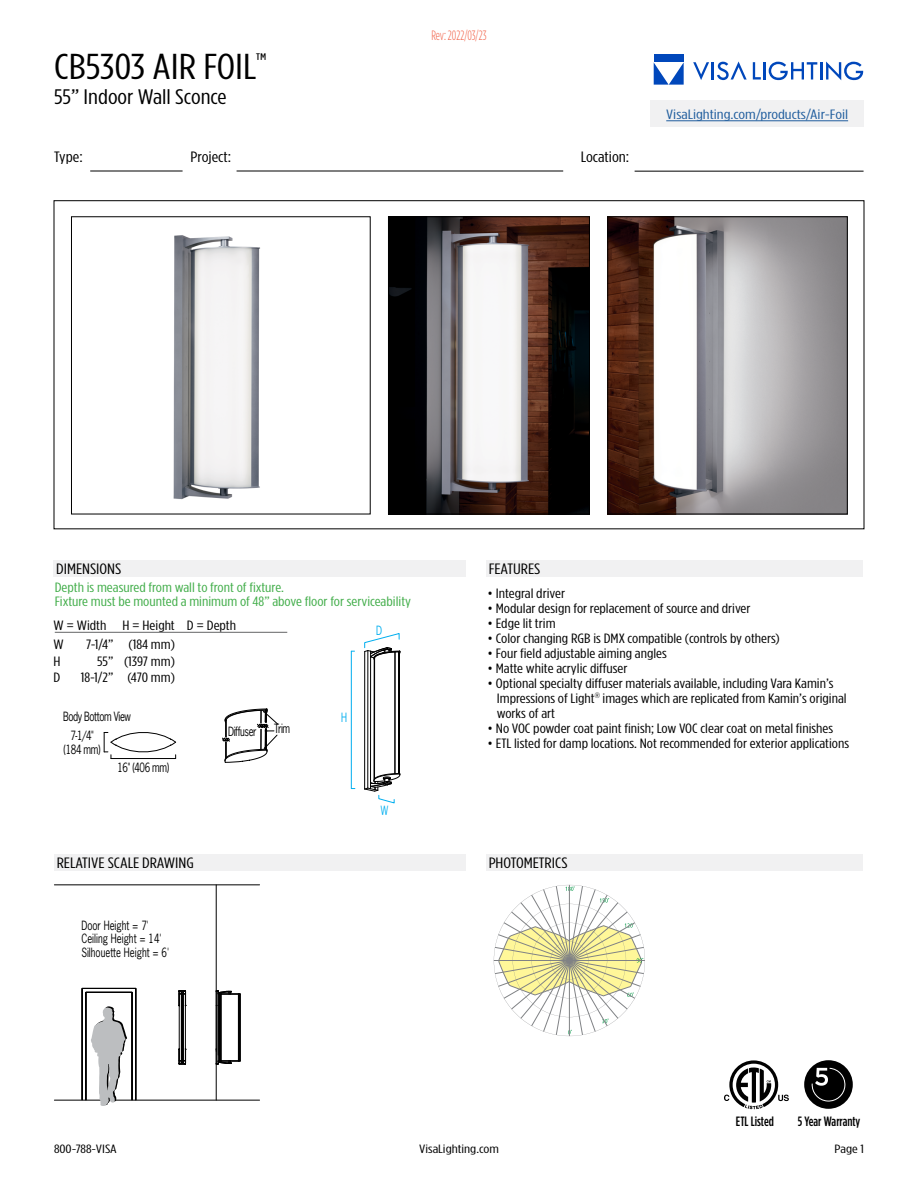
<style>
.page{position:relative;width:918px;height:1188px;background:#fff}
.page>*{position:absolute;margin:0;border:0;box-sizing:border-box;transform-origin:0 0}
.t1{font:condensed 36px "Gotham HTF";color:#000;scale:1.25 1}
.t2{font:condensed 21px "Gotham HTF";color:#000;scale:1.25 1}
.t3{font:condensed 15px "Gotham HTF";color:#000;scale:1.25 1}
.t4{font:condensed 13.5px/15px "Gotham HTF";color:#000;scale:1.25 1}
.t5{font:condensed 13.5px/13.5px "Gotham HTF";color:#41ad49;scale:1.25 1}
.t6{font:condensed 13.5px "Gotham HTF";color:#215e9e;scale:1.35 1}
.t7{font:500 condensed 13.5px "Gotham HTF";color:#000}
.t8{font:300 condensed 13.5px "Gotham HTF";letter-spacing:-.01em;color:#f15b40;scale:.9 1}
.t9{font:12px/13.5px "News Gothic Std";color:#000;scale:.8 1}
.t10{font:condensed 12px "Gotham HTF";color:#000;scale:1.35 1}
.t11{font:12px "News Gothic Std";letter-spacing:-.04em;color:#000;scale:.8 1}
.t12{font:12px "News Gothic Std";color:#00aeef;scale:.8 1}
</style>
<div class="page">
<div style="left:654px;top:55px;width:30px;height:7px;background:#0047bb"></div>
<svg style="left:654px;top:62px;width:30px;height:23px"></svg>
<svg style="left:693px;top:62px;width:16px;height:18px"></svg>
<hr style="left:711px;top:62px;width:3px;height:18px;background:#0047bb">
<svg style="left:753px;top:62px;width:8px;height:18px"></svg>
<hr style="left:763px;top:62px;width:3px;height:18px;background:#0047bb">
<svg style="left:769px;top:62px;width:94px;height:18px"></svg>
<svg style="left:717px;top:61px;width:30px;height:19px"></svg>
<hr style="left:179px;top:994px;width:1px;height:67px;background:#000">
<hr style="left:185px;top:994px;width:1px;height:67px;background:#000">
<svg style="left:179px;top:990px;width:8px;height:17px"></svg>
<svg style="left:179px;top:1048px;width:8px;height:17px"></svg>
<hr style="left:182px;top:994px;width:1px;height:67px;background:#000">
<hr style="left:181px;top:994px;width:1px;height:67px;background:#000">
<hr style="left:183px;top:994px;width:1px;height:67px;background:#000">
<svg style="left:217px;top:990px;width:24px;height:16px"></svg>
<hr style="left:218px;top:991px;width:1px;height:73px;background:#000">
<svg style="left:217px;top:1049px;width:24px;height:16px"></svg>
<hr style="left:239px;top:994px;width:1px;height:67px;background:#000">
<hr style="left:240px;top:994px;width:1px;height:67px;background:#000">
<hr style="left:220px;top:994px;width:1px;height:67px;background:#000">
<hr style="left:219px;top:994px;width:1px;height:67px;background:#000">
<hr style="left:221px;top:994px;width:1px;height:67px;background:#000">
<hr style="left:238px;top:994px;width:1px;height:67px;background:#000">
<hr style="left:54px;top:885px;width:206px;height:1px;background:#000">
<hr style="left:54px;top:1100px;width:206px;height:1px;background:#000">
<hr style="left:216px;top:885px;width:1px;height:215px;background:#000">
<svg style="left:82px;top:988px;width:54px;height:118px"></svg>
<hr style="left:90px;top:171px;width:93px;height:1px;background:#000">
<hr style="left:635px;top:171px;width:229px;height:1px;background:#000">
<hr style="left:237px;top:171px;width:326px;height:1px;background:#000">
<svg style="left:804px;top:1060px;width:49px;height:49px"></svg>
<svg style="left:724px;top:1060px;width:65px;height:49px"></svg>
<div style="left:650px;top:100px;width:214px;height:27px;background:#f1f1f2"></div>
<hr style="left:666px;top:121px;width:182px;height:1px;background:#215e9e">
<svg style="left:493px;top:884px;width:152px;height:153px"></svg>
<svg style="left:350px;top:633px;width:51px;height:171px"></svg>
<svg style="left:222px;top:708px;width:57px;height:55px"></svg>
<svg style="left:104px;top:732px;width:72px;height:27px"></svg>
<hr style="left:111px;top:758px;width:65px;height:1px;background:#000">
<hr style="left:55px;top:632px;width:232px;height:1px;background:#636466">
<div style="left:53px;top:561px;width:413px;height:16px;background:#f1f1f2"></div>
<div style="left:486px;top:561px;width:377px;height:16px;background:#f1f1f2"></div>
<div style="left:54px;top:854px;width:412px;height:16px;background:#f1f1f2"></div>
<div style="left:486px;top:854px;width:377px;height:16px;background:#f1f1f2"></div>
<img style="left:173px;top:235px;width:87px;height:265px">
<img style="left:390px;top:218px;width:198px;height:294px">
<div style="left:388px;top:216px;width:202px;height:298px;border:1px solid #000"></div>
<img style="left:609px;top:218px;width:237px;height:294px">
<div style="left:607px;top:216px;width:241px;height:298px;border:1px solid #000"></div>
<h1 class="t1" style="left:54px;top:47px;width:172px">CB5303 AIR FOIL<sup>™</sup></h1>
<h2 class="t2" style="left:54px;top:85px;width:140px">55” Indoor Wall Sconce</h2>
<p class="t8" style="left:431px;top:28px;width:63px">Rev: 2022/03/23</p>
<p class="t3" style="left:54px;top:148px;width:24px">Type:</p>
<p class="t3" style="left:191px;top:148px;width:34px">Project:</p>
<p class="t3" style="left:581px;top:148px;width:40px">Location:</p>
<p class="t6" style="left:666px;top:107px;width:136px">VisaLighting.com/products/Air-Foil</p>
<p class="t3" style="left:56px;top:561px;width:54px">DIMENSIONS</p>
<p class="t5" style="left:55px;top:581px;width:286px">Depth is measured from wall to front of fixture.<br>Fixture must be mounted a minimum of 48” above floor for serviceability</p>
<p class="t4" style="left:53px;top:617px;width:148px">W = Width H = Height D = Depth</p>
<p class="t4" style="left:53px;top:637px;width:10px">W</p>
<p class="t4" style="left:86px;top:637px;width:72px">7-1/4” (184 mm)</p>
<p class="t4" style="left:53px;top:653px;width:7px">H</p>
<p class="t4" style="left:97px;top:653px;width:64px">55” (1397 mm)</p>
<p class="t4" style="left:53px;top:670px;width:7px">D</p>
<p class="t4" style="left:81px;top:670px;width:77px">18-1/2” (470 mm)</p>
<p class="t11" style="left:63px;top:709px;width:86px">Body Bottom View</p>
<p class="t9" style="left:117px;top:761px;width:66px">16" (406 mm)</p>
<p class="t9" style="left:64px;top:729px;width:48px;text-align:center">7-1/4" (184 mm)</p>
<p class="t11" style="left:228px;top:723px;width:37px">Diffuser</p>
<p class="t9" style="left:274px;top:722px;width:22px">Trim</p>
<p class="t12" style="left:376px;top:623px;width:9px">D</p>
<p class="t12" style="left:341px;top:710px;width:9px">H</p>
<p class="t12" style="left:381px;top:803px;width:11px">W</p>
<p class="t3" style="left:489px;top:561px;width:43px">FEATURES</p>
<p class="t4" style="left:488px;top:585px;width:63px">• Integral driver</p>
<p class="t4" style="left:488px;top:600px;width:212px">• Modular design for replacement of source and driver</p>
<p class="t4" style="left:488px;top:615px;width:56px">• Edge lit trim</p>
<p class="t4" style="left:488px;top:630px;width:235px">• Color changing RGB is DMX compatible (controls by others)</p>
<p class="t4" style="left:488px;top:645px;width:145px">• Four field adjustable aiming angles</p>
<p class="t4" style="left:488px;top:660px;width:113px">• Matte white acrylic diffuser</p>
<p class="t4" style="left:497px;top:675px;width:281px;text-indent:-9px">• Optional specialty diffuser materials available, including Vara Kamin’s<br>Impressions of Light<sup>®</sup> images which are replicated from Kamin’s original works of art</p>
<p class="t4" style="left:488px;top:720px;width:278px">• No VOC powder coat paint finish; Low VOC clear coat on metal finishes</p>
<p class="t4" style="left:488px;top:735px;width:291px">• ETL listed for damp locations. Not recommended for exterior applications</p>
<p class="t3" style="left:57px;top:855px;width:111px">RELATIVE SCALE DRAWING</p>
<p class="t3" style="left:489px;top:855px;width:65px">PHOTOMETRICS</p>
<p class="t9" style="left:81px;top:919px;width:111px">Door Height = 7'<br>Ceiling Height = 14'<br>Silhouette Height = 6'</p>
<p class="t7" style="left:736px;top:1113px;width:39px">ETL Listed</p>
<p class="t7" style="left:798px;top:1113px;width:64px">5 Year Warranty</p>
<p class="t10" style="left:54px;top:1143px;width:48px">800-788-VISA</p>
<p class="t10" style="left:419px;top:1143px;width:61px">VisaLighting.com</p>
<p class="t10" style="left:835px;top:1143px;width:23px">Page 1</p>
</div>
